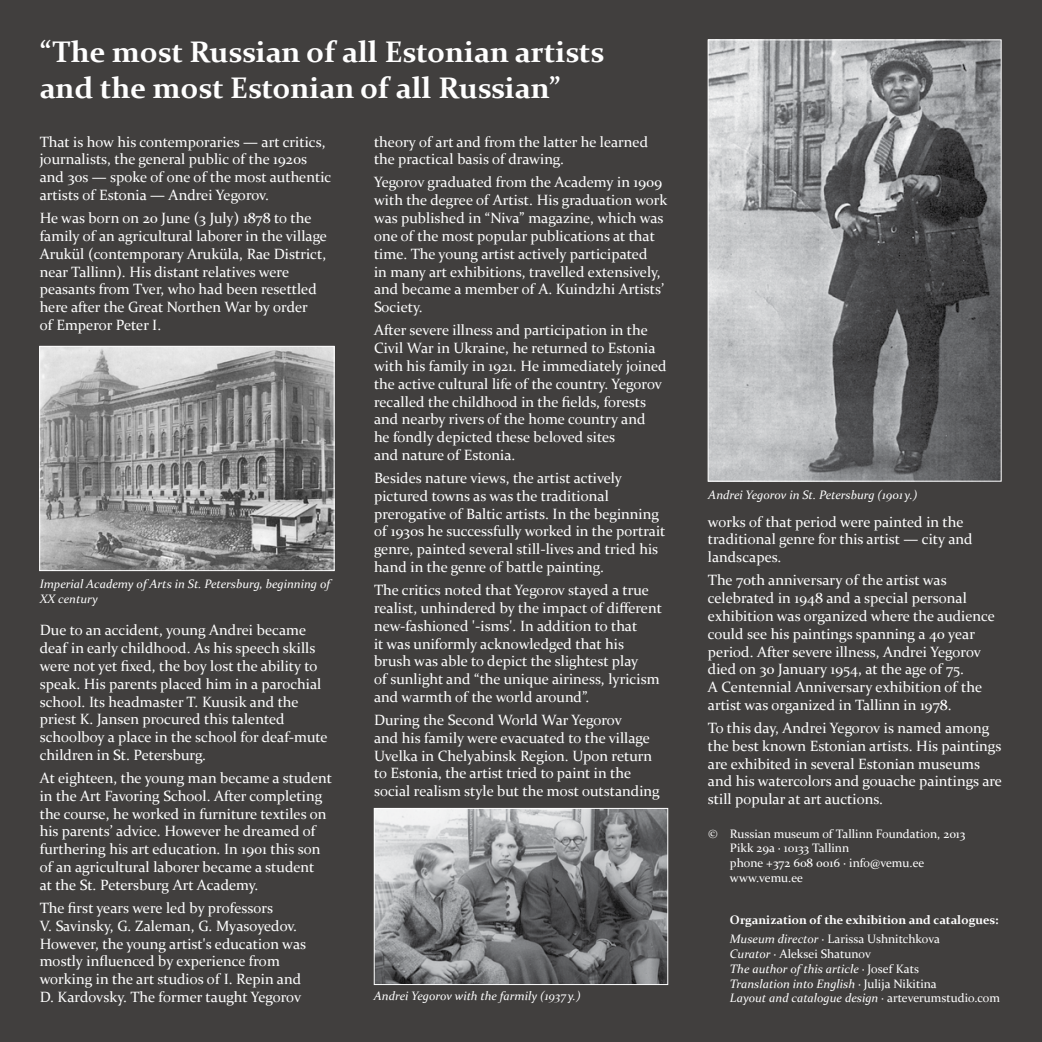
<style>
.page{position:relative;width:1042px;height:1042px;background:#413f3e}
.page>*{position:absolute;margin:0;border:0;box-sizing:border-box;transform-origin:0 0}
.t1{font:700 29.75px/35.7px "Constantia";color:#fff}
.t2{font:14.88px/17.8px "Constantia";color:#fff}
.t3{font:italic 12.25px/14.7px "Constantia";color:#fff}
.t4{font:12.25px/14.7px "Constantia";color:#fff}
.t5{font:700 12.25px/19.6px "Constantia";color:#fff}
.s1{font-weight:400;font-style:italic}
.s2{font-weight:400}
.s3{font-style:normal}
</style>
<div class="page">
<img style="left:376px;top:810px;width:290px;height:173px">
<div style="left:374px;top:808px;width:294px;height:177px;border:1px solid #fff"></div>
<img style="left:710px;top:42px;width:289px;height:437px">
<div style="left:708px;top:40px;width:293px;height:441px;border:1px solid #fff"></div>
<img style="left:41px;top:348px;width:291px;height:221px">
<div style="left:39px;top:346px;width:295px;height:225px;border:1px solid #fff"></div>
<h1 class="t1" style="left:40px;top:33px;width:566px">“The most Russian of all Estonian artists and the most Estonian of all Russian”</h1>
<p class="t2" style="left:40px;top:132px;width:293px">That is how his contemporaries — art critics, journalists, the general public of the 1920s and 30s — spoke of one of the most authentic artists of Estonia — Andrei Yegorov.</p>
<p class="t2" style="left:40px;top:208px;width:289px">He was born on 20 June (3 July) 1878 to the family of an agricultural laborer in the village Arukül (contemporary Aruküla, Rae District, near Tallinn). His distant relatives were peasants from Tver, who had been resettled here after the Great Northen War by order<br>of Emperor Peter I.</p>
<p class="t3" style="left:40px;top:576px;width:292px">Imperial Academy of Arts in St. Petersburg, beginning of<br>XX century</p>
<p class="t2" style="left:40px;top:620px;width:289px">Due to an accident, young Andrei became deaf in early childhood. As his speech skills were not yet fixed, the boy lost the ability to speak. His parents placed him in a parochial school. Its headmaster T. Kuusik and the priest K. Jansen procured this talented schoolboy a place in the school for deaf-mute children in St. Petersburg.</p>
<p class="t2" style="left:40px;top:768px;width:294px">At eighteen, the young man became a student in the Art Favoring School. After completing the course, he worked in furniture textiles on his parents’ advice. However he dreamed of furthering his art education. In 1901 this son of an agricultural laborer became a student<br>at the St. Petersburg Art Academy.</p>
<p class="t2" style="left:40px;top:898px;width:268px">The first years were led by professors<br>V. Savinsky, G. Zaleman, G. Myasoyedov.<br>However, the young artist's education was mostly influenced by experience from working in the art studios of I. Repin and D. Kardovsky. The former taught Yegorov</p>
<p class="t2" style="left:374px;top:132px;width:276px">theory of art and from the latter he learned the practical basis of drawing.</p>
<p class="t2" style="left:374px;top:173px;width:295px">Yegorov graduated from the Academy in 1909 with the degree of Artist. His graduation work was published in “Niva” magazine, which was one of the most popular publications at that time. The young artist actively participated<br>in many art exhibitions, travelled extensively, and became a member of A. Kuindzhi Artists’ Society.</p>
<p class="t2" style="left:374px;top:320px;width:294px">After severe illness and participation in the Civil War in Ukraine, he returned to Estonia with his family in 1921. He immediately joined the active cultural life of the country. Yegorov recalled the childhood in the fields, forests and nearby rivers of the home country and<br>he fondly depicted these beloved sites<br>and nature of Estonia.</p>
<p class="t2" style="left:374px;top:468px;width:293px">Besides nature views, the artist actively pictured towns as was the traditional prerogative of Baltic artists. In the beginning of 1930s he successfully worked in the portrait genre, painted several still-lives and tried his hand in the genre of battle painting.</p>
<p class="t2" style="left:374px;top:580px;width:289px">The critics noted that Yegorov stayed a true realist, unhindered by the impact of different new-fashioned '-isms'. In addition to that<br>it was uniformly acknowledged that his brush was able to depict the slightest play<br>of sunlight and “the unique airiness, lyricism and warmth of the world around”.</p>
<p class="t2" style="left:374px;top:710px;width:287px">During the Second World War Yegorov<br>and his family were evacuated to the village Uvelka in Chelyabinsk Region. Upon return to Estonia, the artist tried to paint in the social realism style but the most outstanding</p>
<p class="t3" style="left:374px;top:988px;width:208px">Andrei Yegorov with the farmily (1937 y.)</p>
<p class="t3" style="left:708px;top:487px;width:211px">Andrei Yegorov in St. Petersburg (1901 y.)</p>
<p class="t2" style="left:708px;top:512px;width:266px">works of that period were painted in the traditional genre for this artist — city and landscapes.</p>
<p class="t2" style="left:708px;top:570px;width:289px">The 70th anniversary of the artist was celebrated in 1948 and a special personal exhibition was organized where the audience could see his paintings spanning a 40 year period. After severe illness, Andrei Yegorov died on 30 January 1954, at the age of 75.<br>A Centennial Anniversary exhibition of the artist was organized in Tallinn in 1978.</p>
<p class="t2" style="left:708px;top:718px;width:296px">To this day, Andrei Yegorov is named among the best known Estonian artists. His paintings are exhibited in several Estonian museums and his watercolors and gouache paintings are still popular at art auctions.</p>
<p class="t4" style="left:708px;top:825px;width:11px">©</p>
<p class="t4" style="left:730px;top:825px;width:237px">Russian museum of Tallinn Foundation, 2013<br>Pikk 29a · 10133 Tallinn<br>phone +372 608 0016 · info@vemu.ee www.vemu.ee</p>
<p class="t5" style="left:730px;top:909px;width:270px">Organization of the exhibition and catalogues:<br><span class="s1">Museum director ·</span> <span class="s2">Larissa Ushnitchkova</span></p>
<p class="t3" style="left:730px;top:946px;width:272px">Curator · <span class="s3">Aleksei Shatunov<br></span>The author of this article · <span class="s3">Josef Kats<br></span>Translation into English · <span class="s3">Julija Nikitina<br></span>Layout and catalogue design · <span class="s3">arteverumstudio.com</span></p>
</div>
